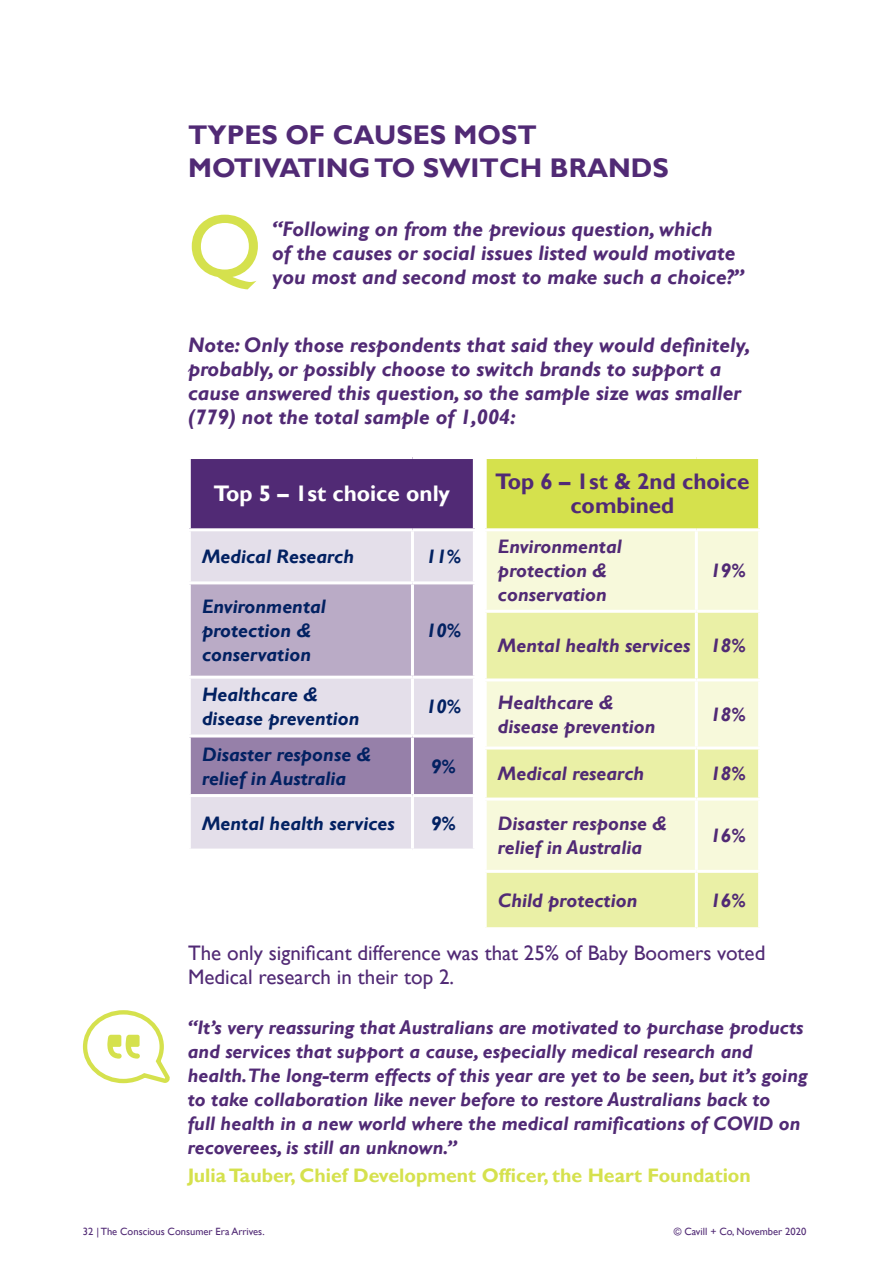
<style>
.page{position:relative;width:893px;height:1263px;background:#fff}
.page>*{position:absolute;margin:0;border:0;box-sizing:border-box;transform-origin:0 0}
.body_copy{font:90px "Gill Sans";color:#d5e14d}
.questions_headings{font:700 27px/32.4px "Gill Sans";color:#512a75}
.t1{font:700 22.5px/24px "Gill Sans";color:#512a75;text-align:center}
.t2{font:700 22.5px "Gill Sans";color:#fff}
.body_copy-2{font:italic 700 21px/24px "Gill Sans";color:#512a75}
.body_copy-3{font:21px/24px "Gill Sans";color:#512a75}
.inset_quote{font:italic 700 19.5px/24px "Gill Sans";color:#512a75}
.t3{font:italic 700 19.5px/24px "Gill Sans";color:#022162}
.inset_quote-2{font:700 19.5px "Gill Sans";color:#d5e14d}
.t4{font:10.5px "Gill Sans";color:#512a75}
</style>
<div class="page">
<div style="left:189px;top:457px;width:285px;height:73px;background:#512a75"></div>
<div style="left:191px;top:531px;width:282px;height:317px;background:#e4dfea"></div>
<div style="left:191px;top:584px;width:282px;height:92px;background:#baabc6"></div>
<div style="left:191px;top:737px;width:282px;height:57px;background:#9680a9"></div>
<hr style="left:188px;top:456px;width:224px;height:3px;background:#fff">
<hr style="left:188px;top:459px;width:3px;height:69px;background:#fff">
<hr style="left:412px;top:456px;width:64px;height:3px;background:#fff">
<hr style="left:473px;top:459px;width:3px;height:69px;background:#fff">
<hr style="left:188px;top:528px;width:224px;height:3px;background:#fff">
<hr style="left:412px;top:528px;width:64px;height:3px;background:#fff">
<hr style="left:411px;top:531px;width:3px;height:50px;background:#fff">
<hr style="left:188px;top:581px;width:224px;height:3px;background:#fff">
<hr style="left:412px;top:581px;width:64px;height:3px;background:#fff">
<hr style="left:411px;top:584px;width:3px;height:92px;background:#fff">
<hr style="left:188px;top:676px;width:224px;height:3px;background:#fff">
<hr style="left:412px;top:676px;width:64px;height:3px;background:#fff">
<hr style="left:411px;top:679px;width:3px;height:55px;background:#fff">
<hr style="left:188px;top:734px;width:224px;height:3px;background:#fff">
<hr style="left:412px;top:734px;width:64px;height:3px;background:#fff">
<hr style="left:411px;top:737px;width:3px;height:57px;background:#fff">
<hr style="left:188px;top:794px;width:224px;height:3px;background:#fff">
<hr style="left:412px;top:794px;width:64px;height:3px;background:#fff">
<hr style="left:411px;top:797px;width:3px;height:51px;background:#fff">
<div style="left:485px;top:457px;width:275px;height:73px;background:#d5e14d"></div>
<div style="left:487px;top:531px;width:271px;height:79px;background:#f7f9db"></div>
<svg style="left:487px;top:613px;width:271px;height:314px;background:#eff4bd"></svg>
<hr style="left:484px;top:456px;width:212px;height:3px;background:#fff">
<hr style="left:484px;top:459px;width:3px;height:69px;background:#fff">
<hr style="left:696px;top:456px;width:65px;height:3px;background:#fff">
<hr style="left:758px;top:459px;width:3px;height:69px;background:#fff">
<hr style="left:484px;top:528px;width:212px;height:3px;background:#fff">
<hr style="left:696px;top:528px;width:65px;height:3px;background:#fff">
<hr style="left:695px;top:531px;width:3px;height:79px;background:#fff">
<hr style="left:695px;top:613px;width:3px;height:65px;background:#fff">
<hr style="left:484px;top:678px;width:212px;height:3px;background:#fff">
<hr style="left:696px;top:678px;width:65px;height:3px;background:#fff">
<hr style="left:695px;top:681px;width:3px;height:65px;background:#fff">
<hr style="left:484px;top:746px;width:212px;height:3px;background:#fff">
<hr style="left:696px;top:746px;width:65px;height:3px;background:#fff">
<hr style="left:695px;top:749px;width:3px;height:48px;background:#fff">
<hr style="left:484px;top:797px;width:212px;height:3px;background:#fff">
<hr style="left:696px;top:797px;width:65px;height:3px;background:#fff">
<hr style="left:695px;top:800px;width:3px;height:70px;background:#fff">
<hr style="left:484px;top:870px;width:212px;height:3px;background:#fff">
<hr style="left:696px;top:870px;width:65px;height:3px;background:#fff">
<hr style="left:695px;top:873px;width:3px;height:54px;background:#fff">
<svg style="left:82px;top:1010px;width:88px;height:74px"></svg>
<p class="questions_headings" style="left:188px;top:120px;width:482px">TYPES OF CAUSES MOST<br>MOTIVATING TO SWITCH BRANDS</p>
<p class="body_copy" style="left:188px;top:194px;width:76px">Q</p>
<p class="body_copy-2" style="left:272px;top:217px;width:473px">“Following on from the previous question, which<br>of the causes or social issues listed would motivate you most and second most to make such a choice?”</p>
<p class="body_copy-2" style="left:188px;top:334px;width:564px">Note: Only those respondents that said they would definitely, probably, or possibly choose to switch brands to support a cause answered this question, so the sample size was smaller (779) not the total sample of 1,004:</p>
<p class="t2" style="left:214px;top:480px;width:238px">Top 5 – 1st choice only</p>
<p class="t3" style="left:202px;top:545px;width:154px">Medical Research</p>
<p class="t3" style="left:426px;top:545px;width:36px">11%</p>
<p class="t3" style="left:202px;top:595px;width:125px">Environmental protection &amp; conservation</p>
<p class="t3" style="left:426px;top:619px;width:36px">10%</p>
<p class="t3" style="left:202px;top:683px;width:159px">Healthcare &amp; disease prevention</p>
<p class="t3" style="left:202px;top:742px;width:170px">Disaster response &amp; relief in Australia</p>
<p class="t3" style="left:426px;top:695px;width:36px">10%</p>
<p class="t3" style="left:431px;top:754px;width:26px">9%</p>
<p class="t3" style="left:202px;top:811px;width:194px">Mental health services</p>
<p class="t3" style="left:431px;top:811px;width:26px">9%</p>
<p class="t1" style="left:495px;top:470px;width:256px">Top 6 – 1st &amp; 2nd choice combined</p>
<p class="inset_quote" style="left:498px;top:535px;width:125px">Environmental protection &amp; conservation</p>
<p class="inset_quote" style="left:711px;top:559px;width:36px">19%</p>
<p class="inset_quote" style="left:498px;top:634px;width:194px">Mental health services</p>
<p class="inset_quote" style="left:711px;top:634px;width:36px">18%</p>
<p class="inset_quote" style="left:498px;top:691px;width:159px">Healthcare &amp; disease prevention</p>
<p class="inset_quote" style="left:711px;top:703px;width:36px">18%</p>
<p class="inset_quote" style="left:498px;top:762px;width:148px">Medical research</p>
<p class="inset_quote" style="left:711px;top:762px;width:36px">18%</p>
<p class="inset_quote" style="left:498px;top:812px;width:170px">Disaster response &amp; relief in Australia</p>
<p class="inset_quote" style="left:711px;top:824px;width:36px">16%</p>
<p class="inset_quote" style="left:498px;top:889px;width:141px">Child protection</p>
<p class="inset_quote" style="left:711px;top:889px;width:36px">16%</p>
<p class="body_copy-3" style="left:188px;top:941px;width:579px">The only significant difference was that 25% of Baby Boomers voted<br>Medical research in their top 2.</p>
<p class="inset_quote" style="left:188px;top:1016px;width:621px">“It’s very reassuring that Australians are motivated to purchase products and services that support a cause, especially medical research and health.The long-term effects of this year are yet to be seen, but it’s going to take collaboration like never before to restore Australians back to<br>full health in a new world where the medical ramifications of COVID on recoverees, is still an unknown.”</p>
<p class="inset_quote-2" style="left:188px;top:1164px;width:565px">Julia Tauber, Chief Development Officer, the Heart Foundation</p>
<p class="t4" style="left:83px;top:1225px;width:183px">32 | The Conscious Consumer Era Arrives.</p>
<p class="t4" style="left:674px;top:1225px;width:134px">© Cavill + Co, November 2020</p>
</div>
